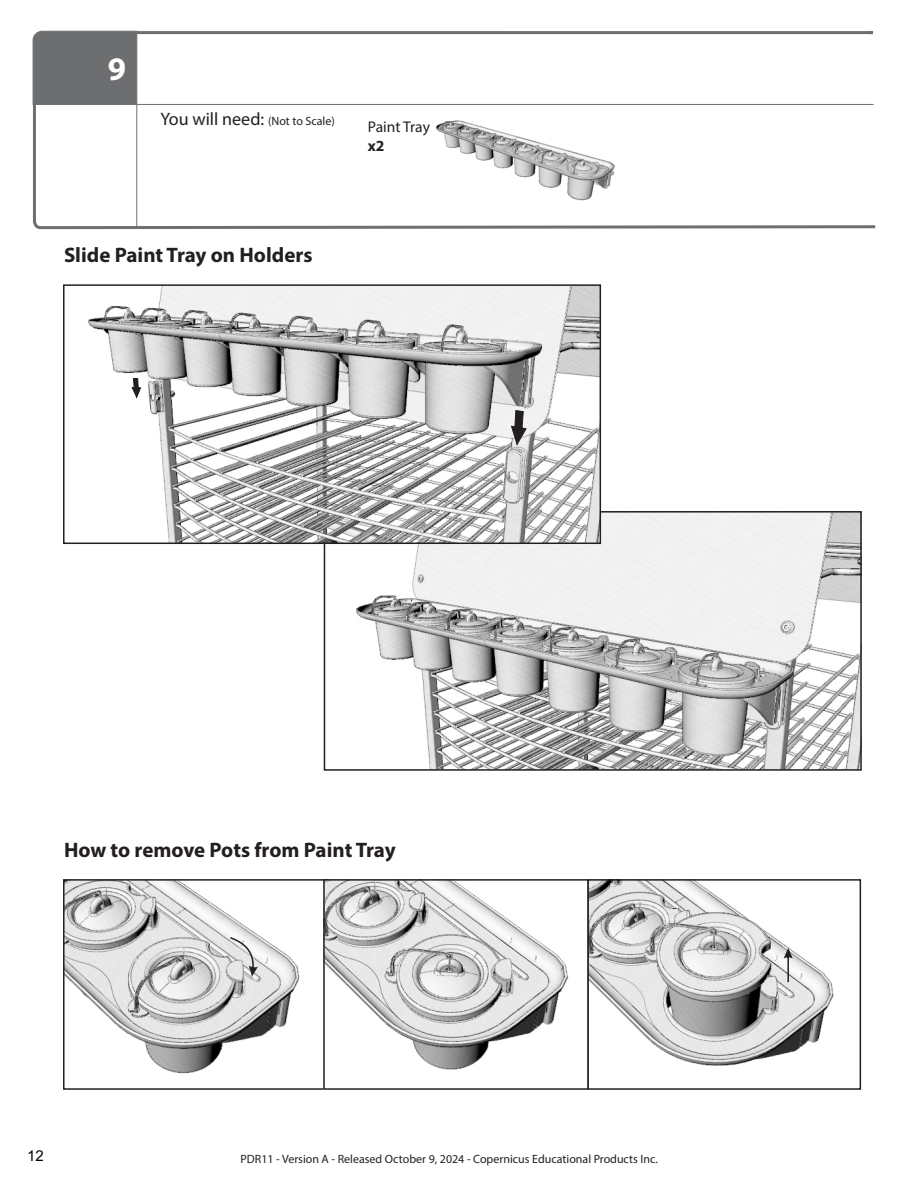
<style>
.page{position:relative;width:918px;height:1188px;background:#fff}
.page>*{position:absolute;margin:0;border:0;box-sizing:border-box;transform-origin:0 0}
.t1{font:700 33px "Myriad Pro";color:#fff}
.t2{font:700 21px "Myriad Pro";color:#231f20}
.t3{font:18px "Myriad Pro";color:#231f20}
.t4{font:15.6px "Myriad Pro";letter-spacing:-.005em;color:#231f20}
.t5{font:700 15.6px "Myriad Pro";color:#231f20}
.t6{font:15px "Arial";color:#000}
.t7{font:12px "Myriad Pro";color:#231f20}
.s1{font-size:12px}
</style>
<div class="page">
<img style="left:65px;top:881px;width:769px;height:193px">
<div style="left:63px;top:879px;width:262px;height:211px;border:1px solid #231f20"></div>
<img style="left:356px;top:513px;width:504px;height:256px">
<div style="left:33px;top:31px;width:104px;height:70px;background:#6d6e70"></div>
<svg style="left:32px;top:101px;width:844px;height:129px"></svg>
<hr style="left:137px;top:31px;width:736px;height:3px;background:#6d6f71">
<hr style="left:136px;top:104px;width:1px;height:124px;background:#6d6f71">
<hr style="left:137px;top:104px;width:737px;height:1px;background:#6d6f71">
<img style="left:88px;top:286px;width:511px;height:256px">
<svg style="left:510px;top:410px;width:17px;height:36px"></svg>
<svg style="left:131px;top:378px;width:11px;height:21px"></svg>
<div style="left:63px;top:284px;width:538px;height:260px;border:1px solid #231f20"></div>
<div style="left:323px;top:879px;width:266px;height:211px;border:1px solid #231f20"></div>
<div style="left:587px;top:879px;width:274px;height:211px;border:1px solid #231f20"></div>
<svg style="left:230px;top:937px;width:28px;height:40px"></svg>
<svg style="left:784px;top:948px;width:9px;height:34px"></svg>
<h1 class="t1" style="left:108px;top:56px;width:20px">9</h1>
<h3 class="t3" style="left:161px;top:112px;width:176px">You will need: <span class="s1">(Not to Scale)</span></h3>
<h3 class="t4" style="left:368px;top:120px;width:64px">Paint Tray</h3>
<h3 class="t5" style="left:368px;top:139px;width:18px">x2</h3>
<h2 class="t2" style="left:64px;top:246px;width:250px">Slide Paint Tray on Holders</h2>
<h2 class="t2" style="left:64px;top:841px;width:333px">How to remove Pots from Paint Tray</h2>
<p class="t6" style="left:27px;top:1150px;width:18px">12</p>
<p class="t7" style="left:241px;top:1154px;width:419px">PDR11 - Version A - Released October 9, 2024 - Copernicus Educational Products Inc.</p>
</div>
